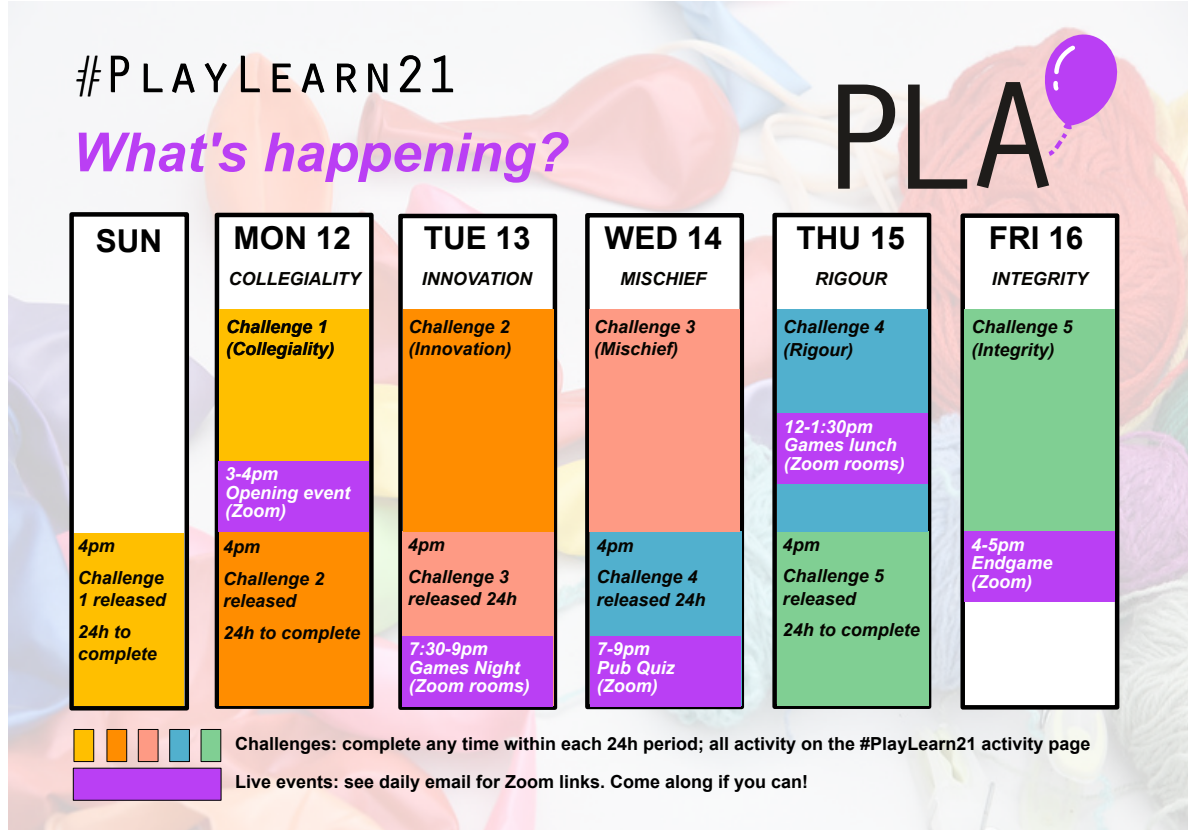
<style>
.page{position:relative;width:1188px;height:830px;background:#fff}
.page>*{position:absolute;margin:0;border:0;box-sizing:border-box;transform-origin:0 0}
.t1{font:italic 700 54px "Arial";color:#ba3ff4}
.t2{font:54px "Orator Std";color:#000}
.t3{font:700 31.5px "Arial";color:#000}
.t4{font:italic 700 18px/31.5px "Arial";color:#050400}
.t5{font:700 18px/38px "Arial";color:#000}
.t6{font:italic 700 18px/18.7px "Arial";color:#fff}
.s1{font-size:45px}
</style>
<div class="page">
<img style="left:8px;top:1px;width:1180px;height:829px">
<div style="left:69px;top:212px;width:120px;height:498px;background:#fff;border:4px solid #000"></div>
<div style="left:215px;top:213px;width:159px;height:496px;background:#fff;border:4px solid #000"></div>
<div style="left:398px;top:214px;width:159px;height:496px;background:#fff;border:4px solid #000"></div>
<div style="left:585px;top:213px;width:159px;height:496px;background:#fff;border:4px solid #000"></div>
<div style="left:772px;top:213px;width:159px;height:496px;background:#fff;border:4px solid #000"></div>
<div style="left:960px;top:213px;width:159px;height:497px;background:#fff;border:4px solid #000"></div>
<svg style="left:838px;top:85px;width:57px;height:104px"></svg>
<svg style="left:908px;top:85px;width:59px;height:104px;background:#baa3a2"></svg>
<svg style="left:977px;top:31px;width:144px;height:157px;background:#cfa0c6"></svg>
<div style="left:74px;top:534px;width:110px;height:172px;background:#ffbf00"></div>
<div style="left:219px;top:531px;width:150px;height:175px;background:#ff8d00"></div>
<div style="left:402px;top:531px;width:152px;height:175px;background:#fe9a84"></div>
<div style="left:590px;top:531px;width:151px;height:175px;background:#51b0ce"></div>
<div style="left:778px;top:531px;width:151px;height:175px;background:#80cf93"></div>
<div style="left:219px;top:309px;width:149px;height:222px;background:#ffbf00"></div>
<div style="left:403px;top:309px;width:151px;height:222px;background:#ff8d00"></div>
<div style="left:589px;top:309px;width:151px;height:222px;background:#fe9a84"></div>
<div style="left:777px;top:309px;width:150px;height:222px;background:#51b0ce"></div>
<div style="left:964px;top:309px;width:151px;height:222px;background:#80cf93"></div>
<div style="left:218px;top:461px;width:151px;height:70px;background:#ba3ff4"></div>
<div style="left:402px;top:636px;width:150px;height:71px;background:#ba3ff4"></div>
<div style="left:590px;top:636px;width:150px;height:71px;background:#ba3ff4"></div>
<div style="left:777px;top:413px;width:150px;height:71px;background:#ba3ff4"></div>
<div style="left:964px;top:532px;width:151px;height:70px;background:#ba3ff4"></div>
<div style="left:107px;top:729px;width:20px;height:33px;background:#ff8d00;border:1px solid #000"></div>
<div style="left:74px;top:729px;width:20px;height:33px;background:#ffbf00;border:1px solid #000"></div>
<div style="left:138px;top:729px;width:21px;height:33px;background:#fe9a84;border:1px solid #000"></div>
<div style="left:169px;top:729px;width:21px;height:33px;background:#51b0ce;border:1px solid #000"></div>
<div style="left:201px;top:729px;width:20px;height:33px;background:#80cf93;border:1px solid #000"></div>
<div style="left:73px;top:768px;width:149px;height:33px;background:#ba3ff4;border:1px solid #000"></div>
<h1 class="t2" style="left:75px;top:56px;width:385px"><span class="s1">#</span>PlayLearn21</h1>
<h1 class="t1" style="left:72px;top:132px;width:497px">What's happening?</h1>
<h2 class="t3" style="left:96px;top:229px;width:68px">SUN</h2>
<h2 class="t3" style="left:234px;top:226px;width:119px">MON 12</h2>
<h2 class="t3" style="left:424px;top:226px;width:108px">TUE 13</h2>
<h2 class="t3" style="left:605px;top:226px;width:119px">WED 14</h2>
<h2 class="t3" style="left:797px;top:226px;width:110px">THU 15</h2>
<h2 class="t3" style="left:989px;top:226px;width:96px">FRI 16</h2>
<p class="t4" style="left:228px;top:265px;width:133px">COLLEGIALITY</p>
<p class="t4" style="left:422px;top:265px;width:112px">INNOVATION</p>
<p class="t4" style="left:620px;top:265px;width:88px">MISCHIEF</p>
<p class="t4" style="left:815px;top:265px;width:73px">RIGOUR</p>
<p class="t4" style="left:992px;top:265px;width:97px">INTEGRITY</p>
<p class="t4" style="left:226px;top:317px;width:110px;line-height:22.5px">Challenge 1 (Collegiality)</p>
<p class="t4" style="left:409px;top:317px;width:104px;line-height:22.5px">Challenge 2 (Innovation)</p>
<p class="t4" style="left:594px;top:317px;width:103px;line-height:22.5px">Challenge 3 (Mischief)</p>
<p class="t4" style="left:783px;top:317px;width:103px;line-height:22.5px">Challenge 4 (Rigour)</p>
<p class="t4" style="left:971px;top:317px;width:103px;line-height:22.5px">Challenge 5 (Integrity)</p>
<p class="t4" style="left:78px;top:532px;width:88px">4pm<br>Challenge</p>
<p class="t4" style="left:78px;top:586px;width:90px">1 released<br>24h to</p>
<p class="t4" style="left:78px;top:640px;width:81px">complete</p>
<p class="t6" style="left:225px;top:466px;width:127px">3-4pm<br>Opening event (Zoom)</p>
<p class="t4" style="left:223px;top:533px;width:103px">4pm<br>Challenge 2</p>
<p class="t4" style="left:223px;top:587px;width:139px">released<br>24h to complete</p>
<p class="t4" style="left:408px;top:531px;width:103px">4pm<br>Challenge 3</p>
<p class="t4" style="left:408px;top:585px;width:111px">released 24h</p>
<p class="t4" style="left:596px;top:531px;width:103px">4pm<br>Challenge 4</p>
<p class="t4" style="left:596px;top:585px;width:111px">released 24h</p>
<p class="t6" style="left:409px;top:641px;width:122px">7:30-9pm<br>Games Night (Zoom rooms)</p>
<p class="t6" style="left:597px;top:641px;width:79px">7-9pm<br>Pub Quiz (Zoom)</p>
<p class="t6" style="left:784px;top:419px;width:122px">12-1:30pm<br>Games lunch (Zoom rooms)</p>
<p class="t4" style="left:783px;top:530px;width:103px">4pm<br>Challenge 5</p>
<p class="t4" style="left:783px;top:584px;width:139px">released<br>24h to complete</p>
<p class="t6" style="left:971px;top:537px;width:83px">4-5pm<br>Endgame (Zoom)</p>
<p class="t5" style="left:235px;top:726px;width:857px">Challenges: complete any time within each 24h period; all activity on the #PlayLearn21 activity page<br>Live events: see daily email for Zoom links. Come along if you can!</p>
</div>
